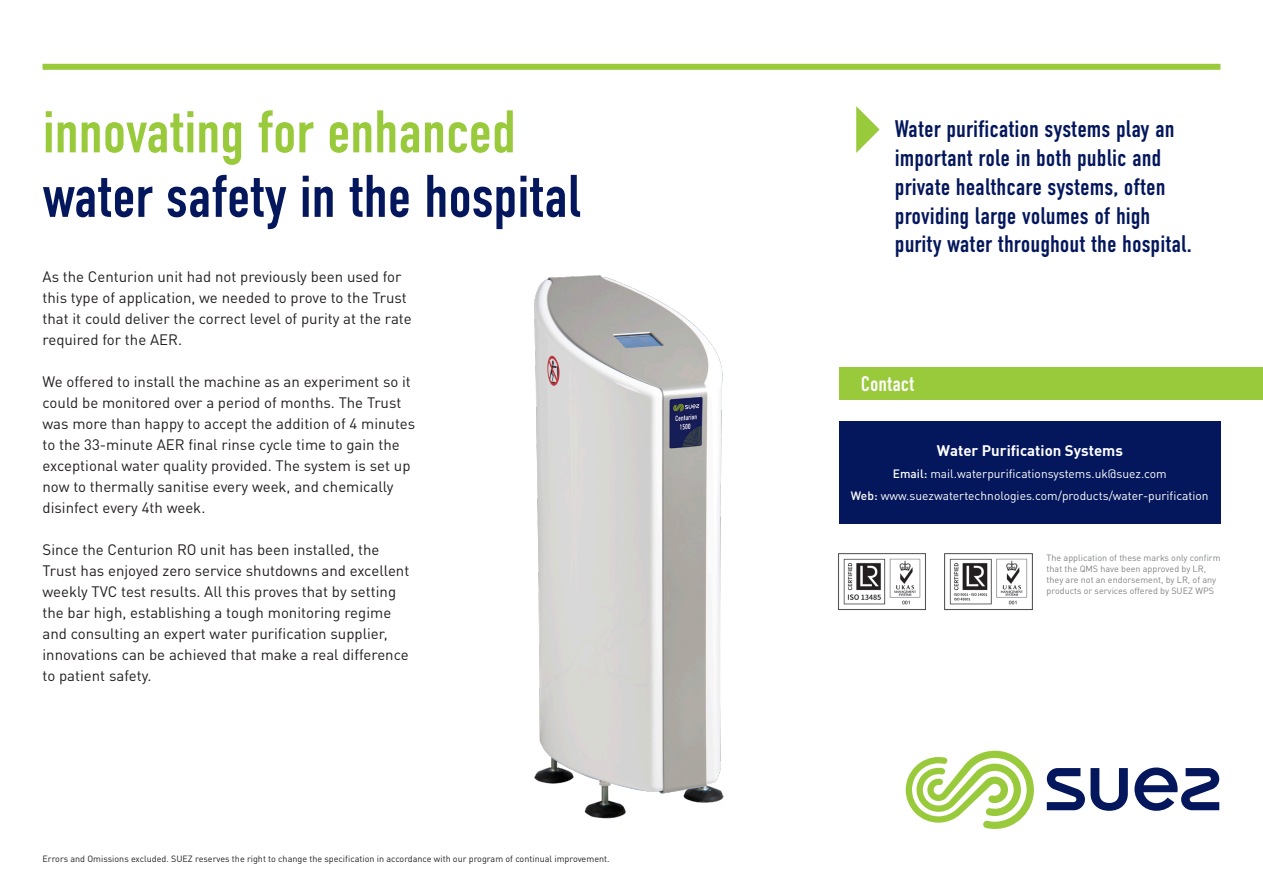
<style>
.page{position:relative;width:1263px;height:893px;background:#fff}
.page>*{position:absolute;margin:0;border:0;box-sizing:border-box;transform-origin:0 0}
.t1{font:60px "DIN Condensed";letter-spacing:-.01em;color:#04175c}
.t2{font:60px "DIN Condensed";letter-spacing:-.01em;color:#99ca3b}
.QUOTE{font:24px/28.8px "DIN Condensed";color:#04175c}
.t3{font:21px "DIN Condensed";color:#fff}
.din_body{font:15px/21px "DIN Pro";color:#231f20}
.t4{font:700 15px "DIN";color:#fff}
.t5{font:12px/22px "DIN Pro";color:#fff;text-align:center}
.t6{font:9px/10.8px "DIN Pro";color:#808285}
.t7{font:9px "DIN Pro";color:#231f20}
.s1{font-weight:500}
</style>
<div class="page">
<div style="left:839px;top:367px;width:424px;height:33px;background:#99ca3b"></div>
<div style="left:43px;top:64px;width:1177px;height:6px;background:#99ca3b"></div>
<svg style="left:906px;top:751px;width:128px;height:78px"></svg>
<svg style="left:1047px;top:767px;width:172px;height:44px"></svg>
<img style="left:838px;top:553px;width:88px;height:58px">
<img style="left:944px;top:553px;width:89px;height:58px">
<div style="left:839px;top:422px;width:381px;height:102px;background:#04175c"></div>
<svg style="left:856px;top:106px;width:24px;height:47px"></svg>
<img style="left:534px;top:275px;width:190px;height:544px">
<h1 class="t2" style="left:43px;top:98px;width:475px">innovating for enhanced</h1>
<h1 class="t1" style="left:43px;top:163px;width:540px">water safety in the hospital</h1>
<p class="din_body" style="left:43px;top:264px;width:371px">As the Centurion unit had not previously been used for this type of application, we needed to prove to the Trust that it could deliver the correct level of purity at the rate required for the AER.</p>
<p class="din_body" style="left:43px;top:369px;width:374px">We offered to install the machine as an experiment so it could be monitored over a period of months. The Trust was more than happy to accept the addition of 4 minutes to the 33-minute AER final rinse cycle time to gain the exceptional water quality provided. The system is set up now to thermally sanitise every week, and chemically disinfect every 4th week.</p>
<p class="din_body" style="left:43px;top:537px;width:368px">Since the Centurion RO unit has been installed, the Trust has enjoyed zero service shutdowns and excellent weekly TVC test results. All this proves that by setting the bar high, establishing a tough monitoring regime and consulting an expert water purification supplier, innovations can be achieved that make a real difference to patient safety.</p>
<p class="t7" style="left:43px;top:851px;width:568px">Errors and Omissions excluded. SUEZ reserves the right to change the specification in accordance with our program of continual improvement.</p>
<p class="QUOTE" style="left:895px;top:115px;width:298px">Water purification systems play an important role in both public and private healthcare systems, often providing large volumes of high purity water throughout the hospital.</p>
<h3 class="t3" style="left:861px;top:372px;width:55px">Contact</h3>
<p class="t4" style="left:937px;top:440px;width:188px">Water Purification Systems</p>
<p class="t5" style="left:851px;top:461px;width:359px"><span class="s1">Email:</span> mail.waterpurificationsystems.uk@suez.com<br><span class="s1">Web:</span> www.suezwatertechnologies.com/products/water-purification</p>
<p class="t6" style="left:1046px;top:552px;width:176px">The application of these marks only confirm that the QMS have been approved by LR, they are not an endorsement, by LR, of any products or services offered by SUEZ WPS</p>
</div>
